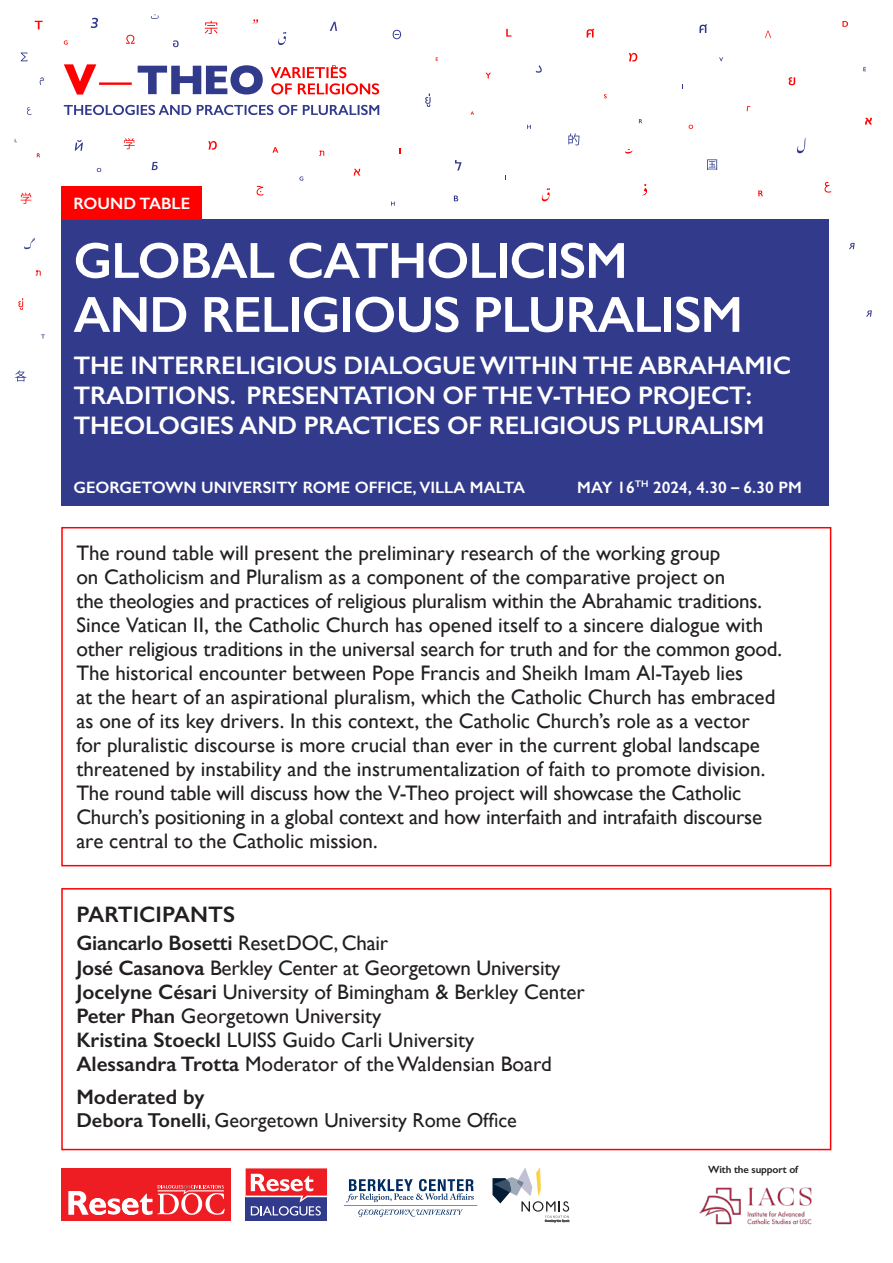
<style>
.page{position:relative;width:893px;height:1263px;background:#fff}
.page>*{position:absolute;margin:0;border:0;box-sizing:border-box;transform-origin:0 0}
.t1{font:600 51px/54px "Gill Sans";letter-spacing:-.02em;color:#fff}
.t2{font:600 25.5px/30px "Gill Sans";letter-spacing:-.01em;color:#fff}
.t3{font:600 22.5px "Gill Sans";color:#231f20}
.t4{font:21px/24px "Gill Sans";color:#231f20}
.t5{font:600 21px "Gill Sans";color:#231f20}
.t6{font:20.1px "Gill Sans";color:#231f20}
.t7{font:600 16.5px "Gill Sans";color:#fff}
.t8{font:600 10.5px "Gill Sans";letter-spacing:-.01em;color:#231f20}
.s1{font-weight:600}
</style>
<div class="page">
<svg style="left:205px;top:21px;width:13px;height:13px"></svg>
<svg style="left:124px;top:138px;width:11px;height:11px"></svg>
<svg style="left:330px;top:22px;width:7px;height:9px"></svg>
<svg style="left:152px;top:162px;width:6px;height:8px"></svg>
<svg style="left:707px;top:159px;width:10px;height:11px"></svg>
<svg style="left:568px;top:133px;width:11px;height:12px"></svg>
<svg style="left:91px;top:18px;width:7px;height:10px"></svg>
<svg style="left:75px;top:140px;width:8px;height:11px"></svg>
<svg style="left:21px;top:193px;width:10px;height:11px"></svg>
<svg style="left:15px;top:370px;width:11px;height:12px"></svg>
<svg style="left:27px;top:107px;width:5px;height:8px"></svg>
<svg style="left:272px;top:147px;width:6px;height:6px"></svg>
<svg style="left:719px;top:57px;width:4px;height:4px"></svg>
<svg style="left:252px;top:19px;width:6px;height:5px"></svg>
<svg style="left:21px;top:52px;width:7px;height:9px"></svg>
<svg style="left:765px;top:31px;width:6px;height:7px"></svg>
<svg style="left:849px;top:243px;width:6px;height:6px"></svg>
<svg style="left:639px;top:119px;width:3px;height:4px"></svg>
<svg style="left:37px;top:153px;width:3px;height:4px"></svg>
<svg style="left:542px;top:188px;width:8px;height:13px"></svg>
<svg style="left:455px;top:160px;width:6px;height:10px"></svg>
<svg style="left:393px;top:30px;width:8px;height:9px"></svg>
<svg style="left:151px;top:14px;width:8px;height:5px"></svg>
<svg style="left:257px;top:186px;width:7px;height:10px"></svg>
<svg style="left:24px;top:237px;width:11px;height:12px"></svg>
<svg style="left:689px;top:125px;width:4px;height:4px"></svg>
<svg style="left:97px;top:168px;width:4px;height:4px"></svg>
<svg style="left:863px;top:67px;width:3px;height:4px"></svg>
<svg style="left:642px;top:184px;width:5px;height:12px"></svg>
<svg style="left:41px;top:334px;width:4px;height:5px"></svg>
<svg style="left:425px;top:94px;width:6px;height:13px"></svg>
<svg style="left:40px;top:77px;width:4px;height:8px"></svg>
<svg style="left:527px;top:125px;width:4px;height:4px"></svg>
<svg style="left:454px;top:196px;width:4px;height:5px"></svg>
<svg style="left:506px;top:29px;width:5px;height:8px"></svg>
<svg style="left:629px;top:53px;width:8px;height:8px"></svg>
<svg style="left:208px;top:141px;width:9px;height:9px"></svg>
<svg style="left:789px;top:77px;width:6px;height:8px"></svg>
<svg style="left:825px;top:182px;width:6px;height:11px"></svg>
<svg style="left:485px;top:73px;width:6px;height:5px"></svg>
<svg style="left:173px;top:40px;width:6px;height:7px"></svg>
<svg style="left:758px;top:191px;width:5px;height:5px"></svg>
<svg style="left:354px;top:169px;width:6px;height:7px"></svg>
<svg style="left:797px;top:138px;width:9px;height:15px"></svg>
<svg style="left:278px;top:32px;width:8px;height:13px"></svg>
<svg style="left:625px;top:149px;width:7px;height:5px"></svg>
<svg style="left:842px;top:21px;width:6px;height:6px"></svg>
<svg style="left:18px;top:298px;width:5px;height:12px"></svg>
<svg style="left:536px;top:65px;width:6px;height:8px"></svg>
<svg style="left:865px;top:118px;width:7px;height:7px"></svg>
<svg style="left:35px;top:21px;width:8px;height:8px"></svg>
<svg style="left:36px;top:271px;width:5px;height:5px"></svg>
<svg style="left:319px;top:151px;width:5px;height:5px"></svg>
<svg style="left:299px;top:176px;width:4px;height:5px"></svg>
<svg style="left:64px;top:40px;width:4px;height:5px"></svg>
<svg style="left:126px;top:35px;width:9px;height:9px"></svg>
<svg style="left:699px;top:24px;width:8px;height:9px"></svg>
<svg style="left:587px;top:29px;width:7px;height:8px"></svg>
<svg style="left:866px;top:310px;width:6px;height:7px"></svg>
<div style="left:61px;top:219px;width:768px;height:287px;background:#323a8c"></div>
<div style="left:61px;top:186px;width:141px;height:34px;background:#f00"></div>
<svg style="left:138px;top:65px;width:125px;height:30px"></svg>
<svg style="left:64px;top:64px;width:68px;height:31px"></svg>
<svg style="left:64px;top:105px;width:315px;height:10px"></svg>
<svg style="left:271px;top:65px;width:108px;height:29px"></svg>
<svg style="left:391px;top:202px;width:4px;height:4px"></svg>
<div style="left:61px;top:527px;width:770px;height:339px;border:2px solid #f00"></div>
<div style="left:61px;top:888px;width:770px;height:262px;border:2px solid #f00"></div>
<img style="left:699px;top:1187px;width:113px;height:38px">
<div style="left:61px;top:1168px;width:170px;height:53px;background:#ee1d23"></div>
<svg style="left:68px;top:1185px;width:157px;height:30px"></svg>
<div style="left:246px;top:1197px;width:81px;height:24px;background:#323a8c"></div>
<svg style="left:246px;top:1168px;width:81px;height:47px"></svg>
<hr style="left:344px;top:1205px;width:133px;height:1px;background:#13b6e4">
<svg style="left:346px;top:1179px;width:128px;height:23px"></svg>
<svg style="left:358px;top:1209px;width:105px;height:8px"></svg>
<svg style="left:492px;top:1167px;width:77px;height:55px"></svg>
<p class="t7" style="left:73px;top:197px;width:118px">ROUND TABLE</p>
<h1 class="t1" style="left:73px;top:239px;width:671px">GLOBAL CATHOLICISM<br>AND RELIGIOUS PLURALISM</h1>
<p class="t2" style="left:73px;top:353px;width:719px">THE INTERRELIGIOUS DIALOGUE WITHIN THE ABRAHAMIC<br>TRADITIONS. PRESENTATION OF THE V-THEO PROJECT:<br>THEOLOGIES AND PRACTICES OF RELIGIOUS PLURALISM</p>
<p class="t7" style="left:73px;top:481px;width:453px">GEORGETOWN UNIVERSITY ROME OFFICE, VILLA MALTA</p>
<p class="t7" style="left:577px;top:481px;width:226px">MAY 16<sup>TH</sup> 2024, 4.30 − 6.30 PM</p>
<p class="t4" style="left:76px;top:542px;width:707px">The round table will present the preliminary research of the working group<br>on Catholicism and Pluralism as a component of the comparative project on<br>the theologies and practices of religious pluralism within the Abrahamic traditions.<br>Since Vatican II, the Catholic Church has opened itself to a sincere dialogue with other religious traditions in the universal search for truth and for the common good.<br>The historical encounter between Pope Francis and Sheikh Imam Al-Tayeb lies<br>at the heart of an aspirational pluralism, which the Catholic Church has embraced as one of its key drivers. In this context, the Catholic Church’s role as a vector<br>for pluralistic discourse is more crucial than ever in the current global landscape threatened by instability and the instrumentalization of faith to promote division.<br>The round table will discuss how the V-Theo project will showcase the Catholic Church’s positioning in a global context and how interfaith and intrafaith discourse are central to the Catholic mission.</p>
<p class="t3" style="left:76px;top:906px;width:160px">PARTICIPANTS</p>
<p class="t4" style="left:76px;top:933px;width:510px"><span class="s1">Giancarlo Bosetti</span> ResetDOC, Chair<br><span class="s1">José Casanova</span> Berkley Center at Georgetown University <span class="s1">Jocelyne Césari</span> University of Bimingham &amp; Berkley Center <span class="s1">Peter Phan</span> Georgetown University<br><span class="s1">Kristina Stoeckl</span> LUISS Guido Carli University<br><span class="s1">Alessandra Trotta</span> Moderator of the Waldensian Board</p>
<p class="t5" style="left:76px;top:1089px;width:130px">Moderated by</p>
<p class="t6" style="left:76px;top:1108px;width:442px"><span class="s1">Debora Tonelli</span>, Georgetown University Rome Office</p>
<p class="t8" style="left:708px;top:1166px;width:92px">With the support of</p>
</div>
